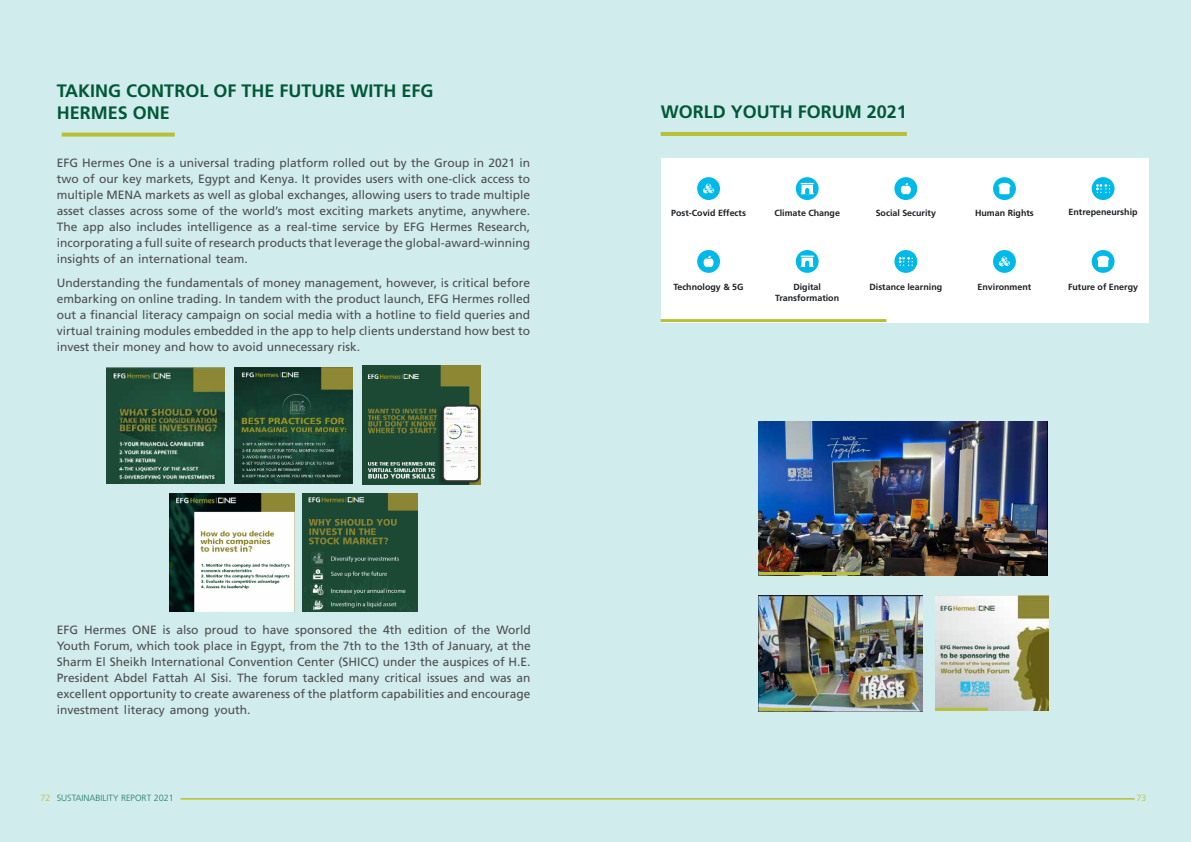
<style>
.page{position:relative;width:1191px;height:842px;background:#d1ecec}
.page>*{position:absolute;margin:0;border:0;box-sizing:border-box;transform-origin:0 0}
.t1{font:700 18px/21.6px "Frutiger LT Std";color:#005837}
.t2{font:12px/16px "Frutiger LT Std";color:#4d4d4f;text-align:justify}
.t3{font:300 9px "Frutiger LT Std";color:#1e7c62}
.t4{font:300 9px "Frutiger LT Std";color:#b8bf34}
.t5{font:700 8.9px "Frutiger LT Std";color:#1c1f22}
.s1{color:#b8bf34}
</style>
<div class="page">
<hr style="left:180px;top:798px;width:954px;height:1px;background:#b8bf34">
<svg style="left:62px;top:133px;width:113px;height:4px"></svg>
<hr style="left:660px;top:132px;width:247px;height:4px;background:#b8bf34">
<img style="left:106px;top:367px;width:119px;height:116px">
<img style="left:234px;top:367px;width:118px;height:116px">
<img style="left:362px;top:366px;width:118px;height:119px">
<img style="left:169px;top:493px;width:126px;height:119px">
<img style="left:303px;top:493px;width:114px;height:119px">
<img style="left:759px;top:421px;width:288px;height:154px">
<hr style="left:759px;top:572px;width:101px;height:3px;background:#b8bf34">
<img style="left:935px;top:595px;width:113px;height:116px">
<hr style="left:935px;top:708px;width:53px;height:3px;background:#b8bf34">
<img style="left:759px;top:595px;width:164px;height:116px">
<hr style="left:759px;top:708px;width:52px;height:3px;background:#b8bf34">
<div style="left:660px;top:158px;width:488px;height:164px;background:#fff"></div>
<hr style="left:660px;top:319px;width:226px;height:3px;background:#b8bf34">
<div style="left:697px;top:177px;width:23px;height:23px;background:#00b9e9;border-radius:50%"></div>
<svg style="left:703px;top:183px;width:11px;height:11px"></svg>
<div style="left:993px;top:250px;width:23px;height:23px;background:#00b9e9;border-radius:50%"></div>
<svg style="left:999px;top:256px;width:11px;height:10px"></svg>
<div style="left:796px;top:177px;width:22px;height:23px;background:#00b9e9;border-radius:50%"></div>
<svg style="left:800px;top:183px;width:13px;height:12px"></svg>
<div style="left:796px;top:250px;width:22px;height:23px;background:#00b9e9;border-radius:50%"></div>
<svg style="left:800px;top:256px;width:13px;height:11px"></svg>
<div style="left:894px;top:177px;width:23px;height:23px;background:#00b9e9;border-radius:50%"></div>
<svg style="left:900px;top:183px;width:11px;height:11px"></svg>
<div style="left:697px;top:250px;width:23px;height:23px;background:#00b9e9;border-radius:50%"></div>
<svg style="left:703px;top:256px;width:11px;height:11px"></svg>
<div style="left:993px;top:177px;width:23px;height:23px;background:#00b9e9;border-radius:50%"></div>
<svg style="left:998px;top:183px;width:12px;height:11px"></svg>
<svg style="left:1091px;top:250px;width:23px;height:23px"></svg>
<svg style="left:1097px;top:256px;width:12px;height:11px"></svg>
<div style="left:1091px;top:177px;width:23px;height:23px;background:#00b9e9;border-radius:50%"></div>
<svg style="left:1096px;top:184px;width:14px;height:9px"></svg>
<div style="left:894px;top:250px;width:23px;height:23px;background:#00b9e9;border-radius:50%"></div>
<svg style="left:898px;top:257px;width:15px;height:9px"></svg>
<h1 class="t1" style="left:57px;top:80px;width:378px">TAKING CONTROL OF THE FUTURE WITH EFG<br>HERMES ONE</h1>
<p class="t2" style="left:57px;top:155px;width:475px">EFG Hermes One is a universal trading platform rolled out by the Group in 2021 in two of our key markets, Egypt and Kenya. It provides users with one-click access to multiple MENA markets as well as global exchanges, allowing users to trade multiple asset classes across some of the world’s most exciting markets anytime, anywhere.<br>The app also includes intelligence as a real-time service by EFG Hermes Research, incorporating a full suite of research products that leverage the global-award-winning insights of an international team.</p>
<p class="t2" style="left:57px;top:275px;width:475px">Understanding the fundamentals of money management, however, is critical before embarking on online trading. In tandem with the product launch, EFG Hermes rolled out a financial literacy campaign on social media with a hotline to field queries and virtual training modules embedded in the app to help clients understand how best to invest their money and how to avoid unnecessary risk.</p>
<p class="t2" style="left:57px;top:622px;width:475px">EFG Hermes ONE is also proud to have sponsored the 4th edition of the World Youth Forum, which took place in Egypt, from the 7th to the 13th of January, at the Sharm El Sheikh International Convention Center (SHICC) under the auspices of H.E.<br>President Abdel Fattah Al Sisi. The forum tackled many critical issues and was an excellent opportunity to create awareness of the platform capabilities and encourage investment literacy among youth.</p>
<h1 class="t1" style="left:660px;top:101px;width:248px">WORLD YOUTH FORUM 2021</h1>
<p class="t5" style="left:671px;top:208px;width:76px">Post-Covid Effects</p>
<p class="t5" style="left:774px;top:208px;width:67px">Climate Change</p>
<p class="t5" style="left:875px;top:208px;width:62px">Social Security</p>
<p class="t5" style="left:975px;top:208px;width:60px">Human Rights</p>
<p class="t5" style="left:1068px;top:207px;width:70px">Entrepeneurship</p>
<p class="t5" style="left:673px;top:282px;width:72px">Technology &amp; 5G</p>
<p class="t5" style="left:793px;top:282px;width:29px">Digital</p>
<p class="t5" style="left:869px;top:282px;width:74px">Distance learning</p>
<p class="t5" style="left:977px;top:282px;width:55px">Environment</p>
<p class="t5" style="left:1068px;top:282px;width:71px">Future of Energy</p>
<p class="t5" style="left:775px;top:292px;width:65px">Transformation</p>
<p class="t3" style="left:40px;top:793px;width:135px"><span class="s1">72</span> SUSTAINABILITY REPORT 2021</p>
<p class="t4" style="left:1136px;top:793px;width:12px">73</p>
</div>
